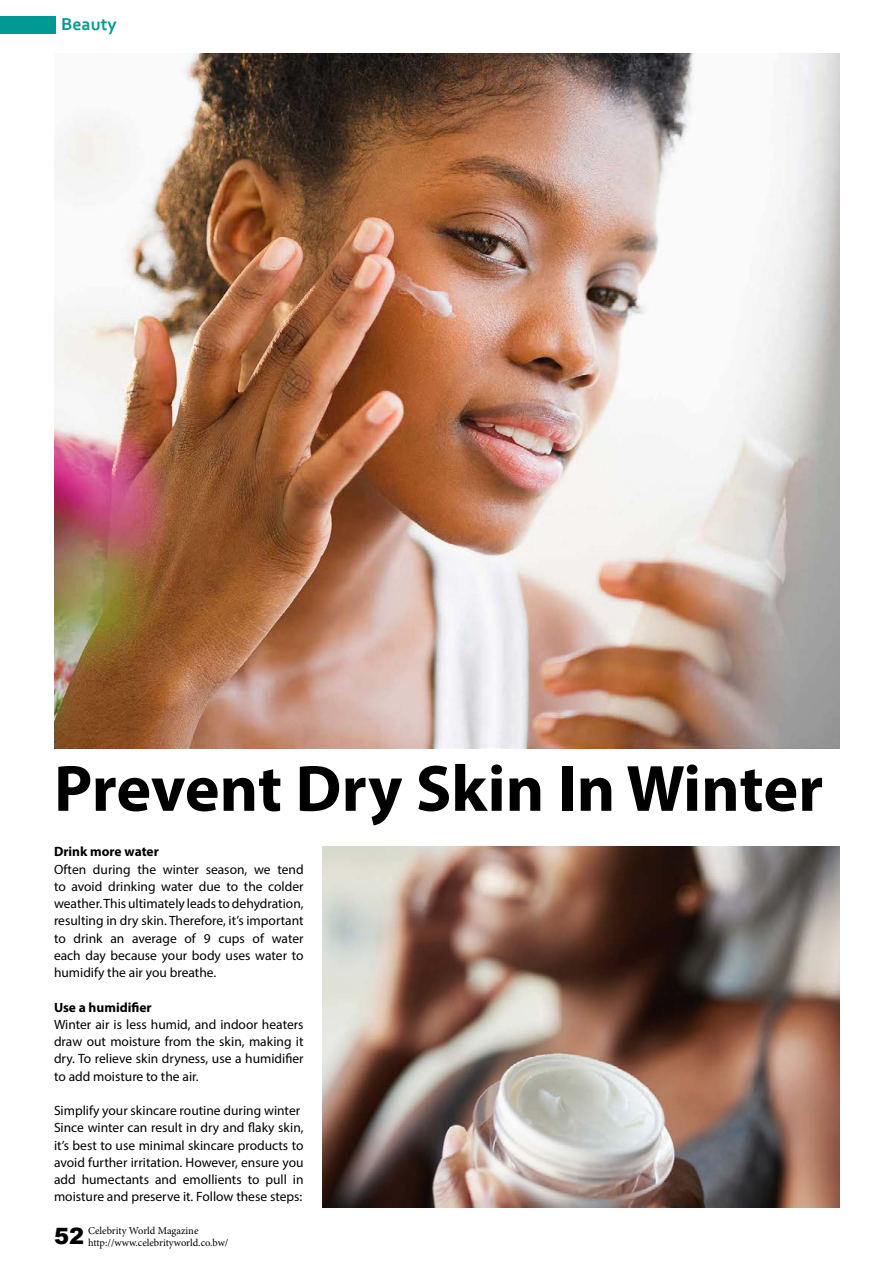
<style>
.page{position:relative;width:893px;height:1263px;background:#fff}
.page>*{position:absolute;margin:0;border:0;box-sizing:border-box;transform-origin:0 0}
.t1{font:700 66px "Myriad Pro";letter-spacing:-.005em;color:#000}
.t2{font:900 22.5px "Arial";color:#000}
.t3{font:700 18px "Corbel";color:#009993}
.t4{font:13.5px/17.2px "Myriad Pro";color:#000;text-align:justify}
.t5{font:700 13.5px "Myriad Pro";color:#000}
.t6{font:10.5px/11.7px "Minion Pro";letter-spacing:-.005em;color:#000}
</style>
<div class="page">
<div style="left:0;top:17px;width:55px;height:17px;background:#009993"></div>
<img style="left:54px;top:53px;width:786px;height:695px">
<img style="left:322px;top:846px;width:518px;height:362px">
<h3 class="t3" style="left:61px;top:13px;width:57px">Beauty</h3>
<h1 class="t1" style="left:54px;top:745px;width:771px">Prevent Dry Skin In Winter</h1>
<p class="t5" style="left:54px;top:843px;width:106px">Drink more water</p>
<p class="t4" style="left:54px;top:860px;width:251px">Often during the winter season, we tend to avoid drinking water due to the colder weather. This ultimately leads to dehydration, resulting in dry skin. Therefore, it’s important to drink an average of 9 cups of water each day because your body uses water to humidify the air you breathe.</p>
<p class="t5" style="left:54px;top:998px;width:99px">Use a humidifier</p>
<p class="t4" style="left:54px;top:1015px;width:251px">Winter air is less humid, and indoor heaters draw out moisture from the skin, making it dry. To relieve skin dryness, use a humidifier to add moisture to the air.</p>
<p class="t4" style="left:54px;top:1102px;width:251px;text-align:left">Simplify your skincare routine during winter Since winter can result in dry and flaky skin, it’s best to use minimal skincare products to avoid further irritation. However, ensure you add humectants and emollients to pull in moisture and preserve it. Follow these steps:</p>
<h2 class="t2" style="left:54px;top:1220px;width:32px">52</h2>
<p class="t6" style="left:88px;top:1225px;width:142px">Celebrity World Magazine http://www.celebrityworld.co.bw/</p>
</div>
